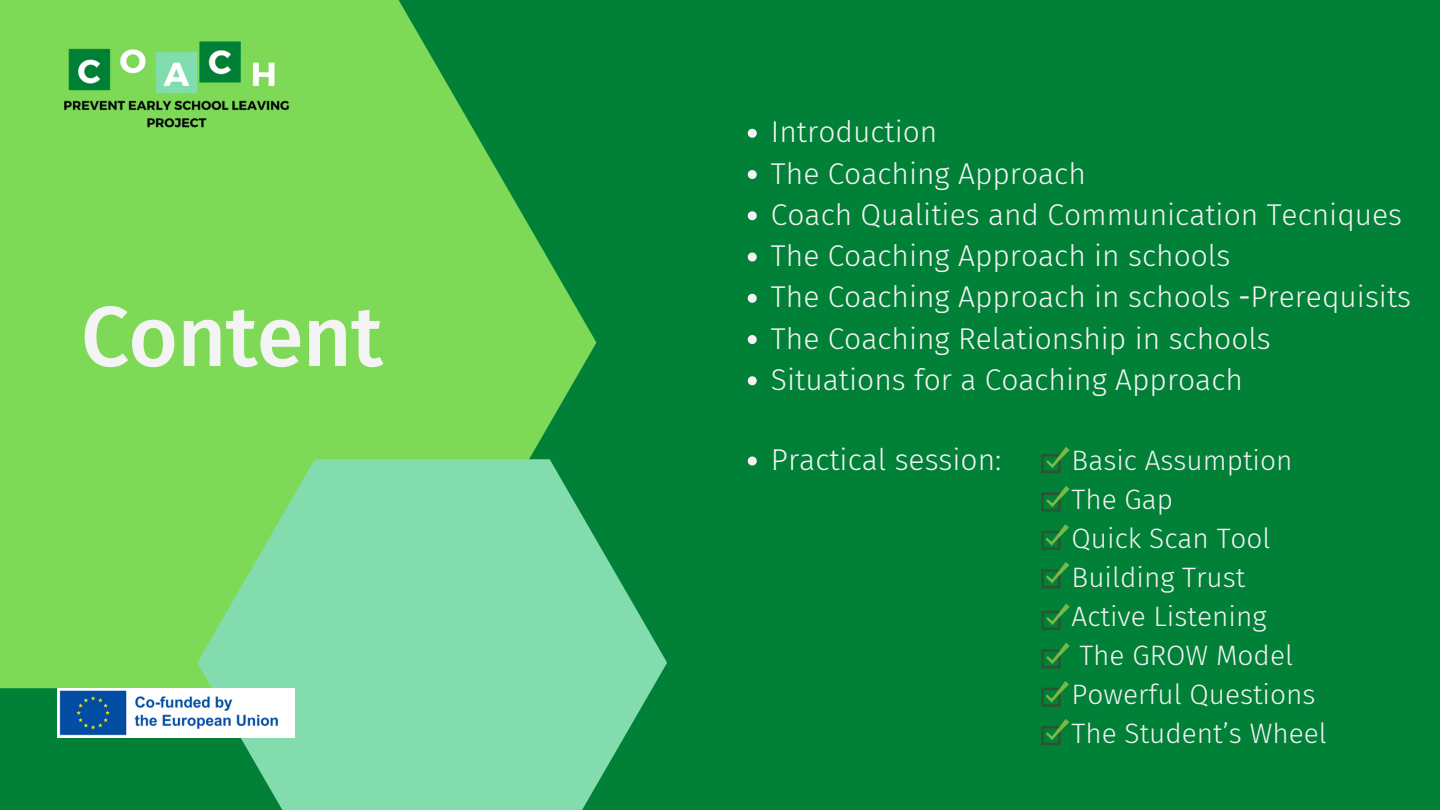
<style>
.page{position:relative;width:1440px;height:810px;background:#018037}
.page>*{position:absolute;margin:0;border:0;box-sizing:border-box;transform-origin:0 0}
.t1{font:500 85px "Fira Sans";letter-spacing:-.01em;color:#f4f4f4}
.t2{font:300 30px "Fira Sans";color:#f4f4f4}
.t3{font:300 28px "Fira Sans";color:#f4f4f4}
.s1{font-weight:400}
</style>
<div class="page">
<svg style="left:0;top:0;width:596px;height:688px;background:#6ecd52"></svg>
<svg style="left:197px;top:459px;width:470px;height:351px;background:#70cf95"></svg>
<img style="left:58px;top:29px;width:233px;height:110px">
<img style="left:58px;top:688px;width:236px;height:50px">
<svg style="left:748px;top:129px;width:9px;height:9px"></svg>
<svg style="left:748px;top:170px;width:9px;height:9px"></svg>
<svg style="left:748px;top:211px;width:9px;height:9px"></svg>
<svg style="left:748px;top:253px;width:9px;height:9px"></svg>
<svg style="left:748px;top:294px;width:9px;height:9px"></svg>
<svg style="left:748px;top:335px;width:9px;height:9px"></svg>
<svg style="left:748px;top:376px;width:9px;height:9px"></svg>
<svg style="left:748px;top:457px;width:9px;height:9px"></svg>
<svg style="left:1041px;top:447px;width:29px;height:26px"></svg>
<svg style="left:1041px;top:486px;width:29px;height:26px"></svg>
<svg style="left:1041px;top:524px;width:28px;height:26px"></svg>
<svg style="left:1041px;top:562px;width:28px;height:26px"></svg>
<svg style="left:1041px;top:604px;width:29px;height:26px"></svg>
<svg style="left:1041px;top:643px;width:29px;height:25px"></svg>
<svg style="left:1041px;top:681px;width:28px;height:26px"></svg>
<svg style="left:1041px;top:719px;width:28px;height:26px"></svg>
<p class="t1" style="left:81px;top:286px;width:303px">Content</p>
<p class="t2" style="left:771px;top:114px;width:168px">Introduction</p>
<p class="t2" style="left:771px;top:155px;width:316px">The Coaching Approach</p>
<p class="t2" style="left:771px;top:197px;width:633px">Coach Qualities and Communication Tecniques</p>
<p class="t2" style="left:771px;top:238px;width:461px">The Coaching Approach in schools</p>
<p class="t2" style="left:771px;top:279px;width:642px">The Coaching Approach in schools <span class="s1">-</span>Prerequisits</p>
<p class="t2" style="left:771px;top:320px;width:501px">The Coaching Relationship in schools</p>
<p class="t2" style="left:771px;top:362px;width:473px">Situations for a Coaching Approach</p>
<p class="t2" style="left:771px;top:442px;width:232px">Practical session:</p>
<p class="t3" style="left:1072px;top:444px;width:222px">Basic Assumption</p>
<p class="t3" style="left:1072px;top:483px;width:103px">The Gap</p>
<p class="t3" style="left:1072px;top:522px;width:200px">Quick Scan Tool</p>
<p class="t3" style="left:1072px;top:561px;width:175px">Building Trust</p>
<p class="t3" style="left:1072px;top:600px;width:196px">Active Listening</p>
<p class="t3" style="left:1079px;top:639px;width:215px">The GROW Model</p>
<p class="t3" style="left:1072px;top:678px;width:245px">Powerful Questions</p>
<p class="t3" style="left:1072px;top:717px;width:257px">The Student’s Wheel</p>
</div>
